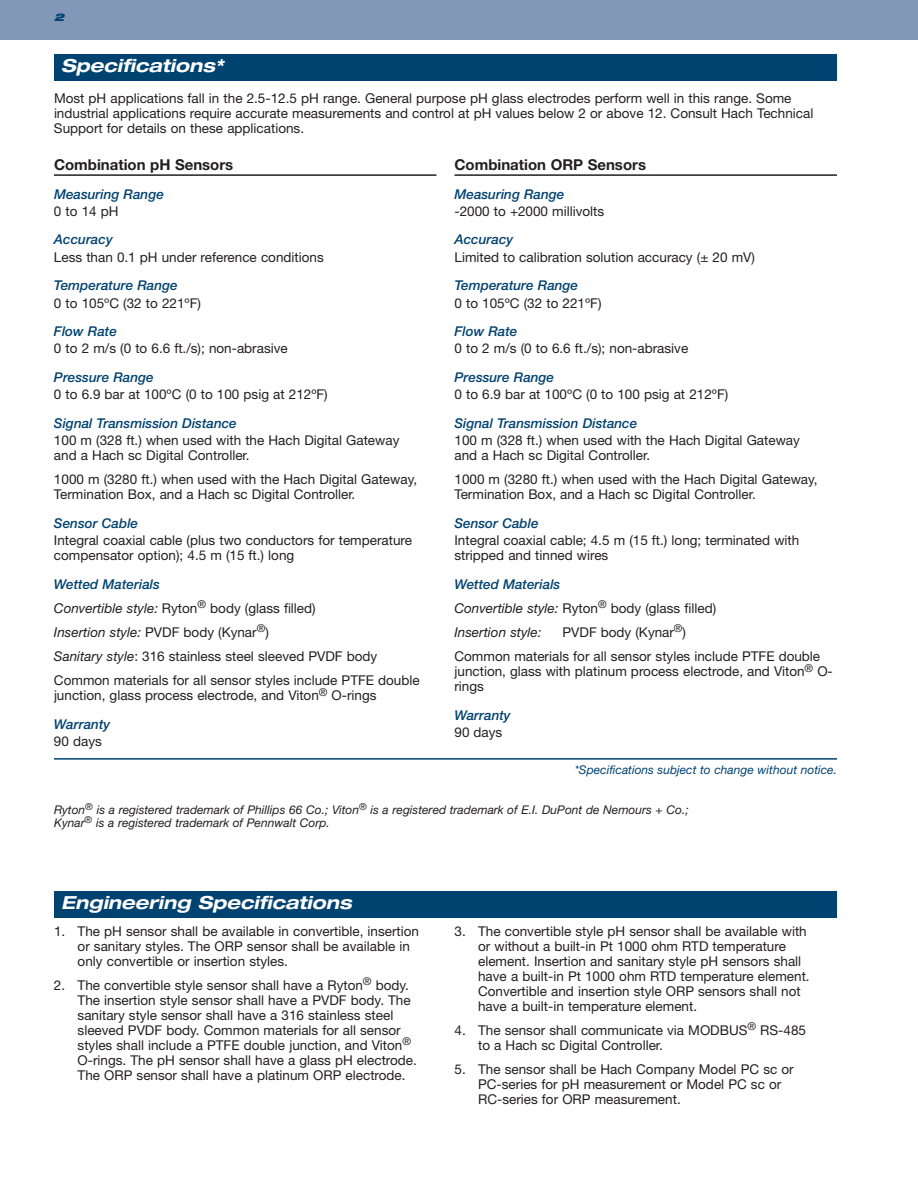
<style>
.page{position:relative;width:918px;height:1188px;background:#fff}
.page>*{position:absolute;margin:0;border:0;box-sizing:border-box;transform-origin:0 0}
.t1{font:italic 700 expanded 18px "Helvetica Neue";color:#fff}
.t2{font:700 15px "Helvetica Neue";color:#231f20}
.t3{font:13.5px/15px "Helvetica Neue";color:#231f20}
.t4{font:italic 500 13.5px "Helvetica Neue";color:#004270}
.t5{font:italic 13.5px/24px "Helvetica Neue";color:#231f20}
.t6{font:italic 12px/13.5px "Helvetica Neue";color:#231f20}
.t7{font:italic 12px "Helvetica Neue";color:#004270}
.t8{font:italic 900 expanded 10.5px "Helvetica Neue";color:#004270}
.s1{font-weight:500;font-style:italic;color:#004270}
.s2{font-style:italic}
.s3{font-weight:500;color:#004270}
.s4{font-style:normal}
</style>
<div class="page">
<div style="left:0;top:0;width:918px;height:40px;background:#8298b8"></div>
<div style="left:54px;top:54px;width:783px;height:27px;background:#004270"></div>
<div style="left:54px;top:891px;width:783px;height:27px;background:#004270"></div>
<hr style="left:54px;top:174px;width:382px;height:2px;background:#231f20">
<hr style="left:454px;top:174px;width:383px;height:2px;background:#231f20">
<hr style="left:54px;top:758px;width:783px;height:2px;background:#004270">
<p class="t8" style="left:54px;top:13px;width:12px">2</p>
<h1 class="t1" style="left:61px;top:59px;width:164px">Specifications*</h1>
<p class="t3" style="left:54px;top:92px;width:761px">Most pH applications fall in the 2.5-12.5 pH range. General purpose pH glass electrodes perform well in this range. Some industrial applications require accurate measurements and control at pH values below 2 or above 12. Consult Hach Technical<br>Support for details on these applications.</p>
<p class="t2" style="left:54px;top:159px;width:181px">Combination pH Sensors</p>
<p class="t4" style="left:54px;top:189px;width:111px">Measuring Range</p>
<p class="t3" style="left:54px;top:205px;width:66px">0 to 14 pH</p>
<p class="t4" style="left:54px;top:235px;width:60px">Accuracy</p>
<p class="t3" style="left:54px;top:251px;width:271px">Less than 0.1 pH under reference conditions</p>
<p class="t4" style="left:54px;top:281px;width:125px">Temperature Range</p>
<p class="t3" style="left:54px;top:297px;width:149px">0 to 105ºC (32 to 221ºF)</p>
<p class="t4" style="left:54px;top:327px;width:64px">Flow Rate</p>
<p class="t3" style="left:54px;top:342px;width:235px">0 to 2 m/s (0 to 6.6 ft./s); non-abrasive</p>
<p class="t4" style="left:54px;top:372px;width:101px">Pressure Range</p>
<p class="t3" style="left:54px;top:388px;width:275px">0 to 6.9 bar at 100ºC (0 to 100 psig at 212ºF)</p>
<p class="t4" style="left:54px;top:418px;width:184px">Signal Transmission Distance</p>
<p class="t3" style="left:54px;top:434px;width:347px">100 m (328 ft.) when used with the Hach Digital Gateway and a Hach sc Digital Controller.</p>
<p class="t3" style="left:54px;top:473px;width:365px">1000 m (3280 ft.) when used with the Hach Digital Gateway,<br>Termination Box, and a Hach sc Digital Controller.</p>
<p class="t4" style="left:54px;top:518px;width:86px">Sensor Cable</p>
<p class="t3" style="left:54px;top:534px;width:360px">Integral coaxial cable (plus two conductors for temperature compensator option); 4.5 m (15 ft.) long</p>
<p class="t3" style="left:54px;top:573px;width:367px;line-height:24px"><span class="s1">Wetted Materials<br></span><span class="s2">Convertible style:</span> Ryton<sup>®</sup> body (glass filled)<br><span class="s2">Insertion style:</span> PVDF body (Kynar<sup>®</sup>)<br><span class="s2">Sanitary style</span>: 316 stainless steel sleeved PVDF body Common materials for all sensor styles include PTFE double</p>
<p class="t3" style="left:54px;top:682px;width:324px;line-height:28.7px">junction, glass process electrode, and Viton<sup>®</sup> O-rings<br><span class="s1">Warranty</span></p>
<p class="t3" style="left:54px;top:735px;width:49px">90 days</p>
<p class="t2" style="left:454px;top:159px;width:193px">Combination ORP Sensors</p>
<p class="t4" style="left:454px;top:189px;width:111px">Measuring Range</p>
<p class="t3" style="left:454px;top:205px;width:151px">-2000 to +2000 millivolts</p>
<p class="t4" style="left:454px;top:235px;width:60px">Accuracy</p>
<p class="t3" style="left:454px;top:251px;width:302px">Limited to calibration solution accuracy (± 20 mV)</p>
<p class="t4" style="left:454px;top:281px;width:125px">Temperature Range</p>
<p class="t3" style="left:454px;top:297px;width:149px">0 to 105ºC (32 to 221ºF)</p>
<p class="t4" style="left:454px;top:327px;width:64px">Flow Rate</p>
<p class="t3" style="left:454px;top:342px;width:235px">0 to 2 m/s (0 to 6.6 ft./s); non-abrasive</p>
<p class="t4" style="left:454px;top:372px;width:101px">Pressure Range</p>
<p class="t3" style="left:454px;top:388px;width:275px">0 to 6.9 bar at 100ºC (0 to 100 psig at 212ºF)</p>
<p class="t4" style="left:454px;top:418px;width:184px">Signal Transmission Distance</p>
<p class="t3" style="left:454px;top:434px;width:347px">100 m (328 ft.) when used with the Hach Digital Gateway and a Hach sc Digital Controller.</p>
<p class="t3" style="left:454px;top:473px;width:365px">1000 m (3280 ft.) when used with the Hach Digital Gateway,<br>Termination Box, and a Hach sc Digital Controller.</p>
<p class="t4" style="left:454px;top:518px;width:86px">Sensor Cable</p>
<p class="t3" style="left:454px;top:534px;width:346px">Integral coaxial cable; 4.5 m (15 ft.) long; terminated with stripped and tinned wires</p>
<p class="t5" style="left:454px;top:573px;width:263px"><span class="s3">Wetted Materials<br></span>Convertible style: <span class="s4">Ryton</span><sup>®</sup> <span class="s4">body (glass filled)<br></span>Insertion style:</p>
<p class="t3" style="left:454px;top:621px;width:367px;line-height:24px;text-indent:108px">PVDF body (Kynar<sup>®</sup>)<br>Common materials for all sensor styles include PTFE double</p>
<p class="t3" style="left:454px;top:665px;width:380px">junction, glass with platinum process electrode, and Viton<sup>®</sup> O&shy;rings</p>
<p class="t4" style="left:454px;top:710px;width:58px">Warranty</p>
<p class="t3" style="left:454px;top:726px;width:49px">90 days</p>
<p class="t7" style="left:575px;top:765px;width:264px">*Specifications subject to change without notice.</p>
<p class="t6" style="left:54px;top:804px;width:636px">Ryton<sup>®</sup> is a registered trademark of Phillips 66 Co.; Viton<sup>®</sup> is a registered trademark of E.I. DuPont de Nemours + Co.;<br>Kynar<sup>®</sup> is a registered trademark of Pennwalt Corp.</p>
<h1 class="t1" style="left:61px;top:896px;width:292px">Engineering Specifications</h1>
<p class="t3" style="left:78px;top:925px;width:343px;text-indent:-24px">1. The pH sensor shall be available in convertible, insertion or sanitary styles. The ORP sensor shall be available in only convertible or insertion styles.</p>
<p class="t3" style="left:78px;top:979px;width:341px;text-indent:-24px">2. The convertible style sensor shall have a Ryton<sup>®</sup> body.<br>The insertion style sensor shall have a PVDF body. The sanitary style sensor shall have a 316 stainless steel sleeved PVDF body. Common materials for all sensor styles shall include a PTFE double junction, and Viton<sup>® </sup>O-rings. The pH sensor shall have a glass pH electrode.<br>The ORP sensor shall have a platinum ORP electrode.</p>
<p class="t3" style="left:478px;top:925px;width:333px;text-indent:-24px">3. The convertible style pH sensor shall be available with or without a built-in Pt 1000 ohm RTD temperature element. Insertion and sanitary style pH sensors shall have a built-in Pt 1000 ohm RTD temperature element.<br>Convertible and insertion style ORP sensors shall not have a built-in temperature element.</p>
<p class="t3" style="left:478px;top:1024px;width:329px;text-indent:-24px">4. The sensor shall communicate via MODBUS<sup>®</sup> RS-485 to a Hach sc Digital Controller.</p>
<p class="t3" style="left:478px;top:1063px;width:317px;text-indent:-24px">5. The sensor shall be Hach Company Model PC sc or<br>PC-series for pH measurement or Model PC sc or<br>RC-series for ORP measurement.</p>
</div>
